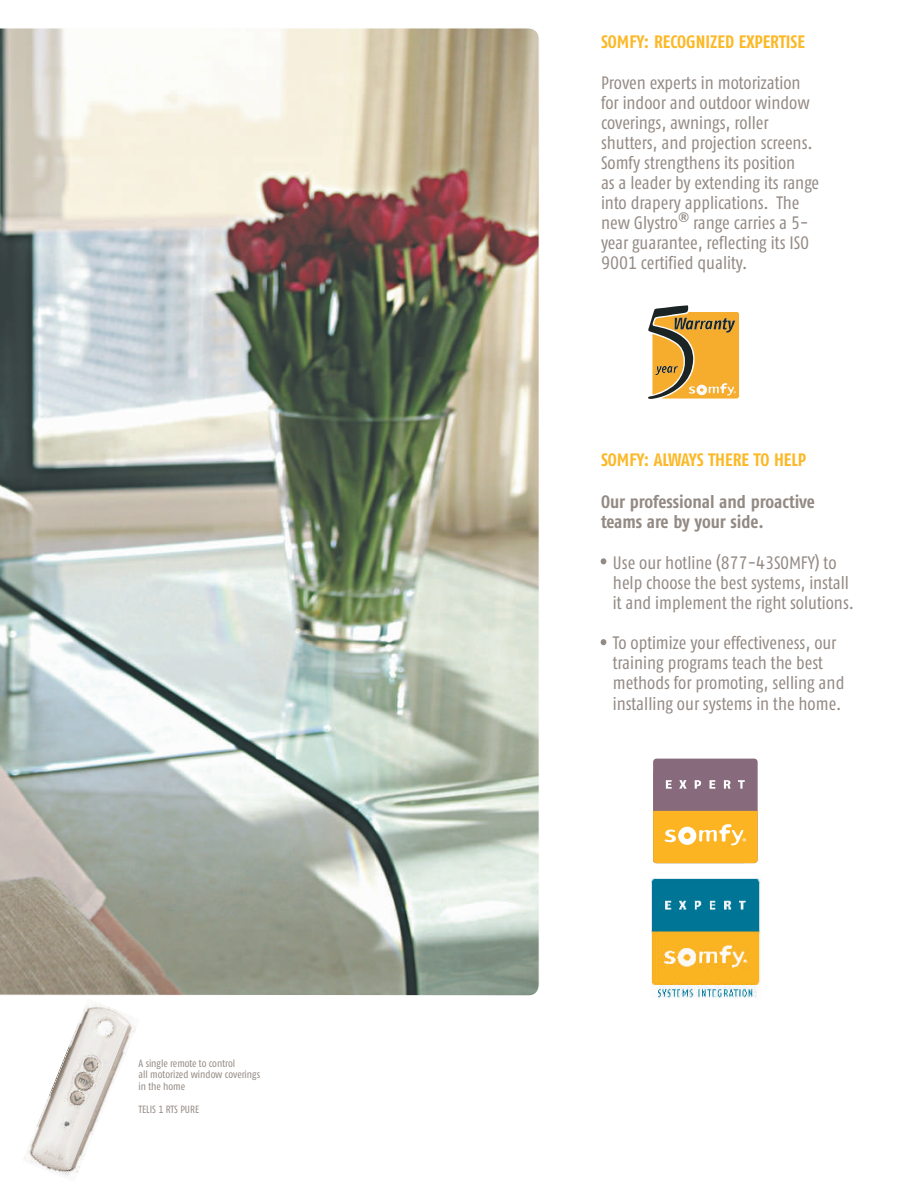
<style>
.page{position:relative;width:918px;height:1188px;background:#fff}
.page>*{position:absolute;margin:0;border:0;box-sizing:border-box;transform-origin:0 0}
.t1{font:18px/20.1px "Fago Co Regular Tf";color:#938a84}
.t2{font:18px "Fago Co Bold Tf";color:#fcb825}
.t3{font:18px/20.5px "Fago Co Bold Tf";color:#938a84}
.t4{font:13.5px "Swiss 911 BT Extra Compressed";color:#938a84}
.t5{font:10.5px/11.7px "Fago Co Regular Tf";color:#938a84}
</style>
<div class="page">
<img style="left:0;top:28px;width:540px;height:968px">
<svg style="left:601px;top:558px;width:5px;height:6px"></svg>
<svg style="left:601px;top:639px;width:5px;height:6px"></svg>
<svg style="left:648px;top:305px;width:91px;height:94px;background:#d2a34f"></svg>
<div style="left:653px;top:759px;width:105px;height:104px;background:#886a7d;border-radius:3px"></div>
<svg style="left:666px;top:780px;width:6px;height:9px"></svg>
<svg style="left:679px;top:780px;width:8px;height:9px"></svg>
<svg style="left:695px;top:780px;width:6px;height:9px"></svg>
<svg style="left:710px;top:780px;width:5px;height:9px"></svg>
<svg style="left:724px;top:780px;width:7px;height:9px"></svg>
<svg style="left:738px;top:780px;width:7px;height:9px"></svg>
<svg style="left:653px;top:811px;width:105px;height:52px;background:#fbbb3b"></svg>
<img style="left:651px;top:879px;width:110px;height:119px">
<img style="left:24px;top:1004px;width:112px;height:172px">
<p class="t5" style="left:139px;top:1058px;width:123px">A single remote to control<br>all motorized window coverings in the home</p>
<p class="t5" style="left:139px;top:1105px;width:62px">TELIS 1 RTS PURE</p>
<p class="t2" style="left:601px;top:35px;width:205px">SOMFY: RECOGNIZED EXPERTISE</p>
<p class="t1" style="left:601px;top:74px;width:220px">Proven experts in motorization for indoor and outdoor window coverings, awnings, roller shutters, and projection screens.<br>Somfy strengthens its position<br>as a leader by extending its range into drapery applications. The</p>
<p class="t4" style="left:678px;top:212px;width:13px">®</p>
<p class="t1" style="left:601px;top:215px;width:209px;text-align:justify">new Glystro range carries a 5- year guarantee, reflecting its ISO 9001 certified quality.</p>
<p class="t2" style="left:601px;top:454px;width:207px">SOMFY: ALWAYS THERE TO HELP</p>
<p class="t3" style="left:601px;top:493px;width:215px">Our professional and proactive teams are by your side.</p>
<p class="t1" style="left:613px;top:555px;width:243px">Use our hotline (877-43SOMFY) to help choose the best systems, install it and implement the right solutions.</p>
<p class="t1" style="left:613px;top:635px;width:233px">To optimize your effectiveness, our training programs teach the best methods for promoting, selling and installing our systems in the home.</p>
</div>
